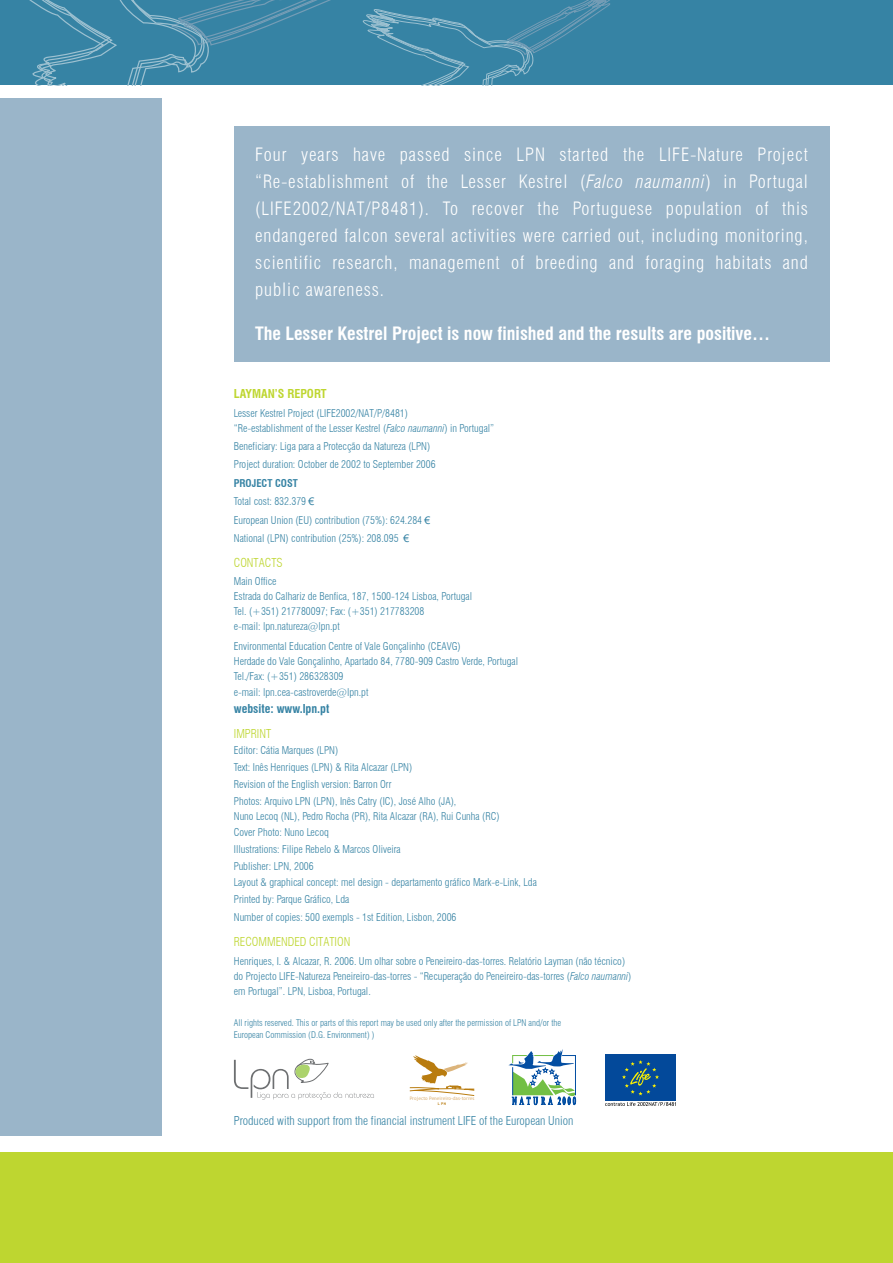
<style>
.page{position:relative;width:893px;height:1263px;background:#fff}
.page>*{position:absolute;margin:0;border:0;box-sizing:border-box;transform-origin:0 0}
.t1{font:300 condensed 18px/27px "Swiss 721 BT";letter-spacing:.05em;color:#fff;text-align:justify}
.t2{font:700 condensed 18px "Swiss 721 BT";color:#fff}
.t3{font:300 condensed 12px "Swiss 721 BT";color:#3683a4}
.t4{font:300 condensed 12px "Swiss 721 BT";color:#bed630}
.t5{font:700 condensed 12px/25px "Swiss 721 BT";color:#3683a4}
.t6{font:700 condensed 12px "Swiss 721 BT";color:#bed630}
.t7{font:300 condensed 10.5px/15px "Swiss 721 BT";color:#3683a4}
.t8{font:300 condensed 9px/12px "Swiss 721 BT";color:#3683a4}
.t9{font:4.8px "Trebuchet MS";color:#dcb47b}
.t10{font:700 3.75px "Trebuchet MS";color:#b97c0f}
.s1{font-style:italic}
.s2{font-weight:700}
.s3{font-family:"Arial";font-weight:400;font-stretch:normal}
.s4{font-weight:300;color:#bed630}
</style>
<div class="page">
<div style="left:605px;top:1054px;width:71px;height:47px;background:#03499a"></div>
<svg style="left:622px;top:1060px;width:37px;height:35px"></svg>
<svg style="left:605px;top:1102px;width:71px;height:4px"></svg>
<svg style="left:508px;top:1049px;width:68px;height:56px"></svg>
<svg style="left:410px;top:1055px;width:64px;height:41px"></svg>
<svg style="left:234px;top:1059px;width:140px;height:40px"></svg>
<div style="left:0;top:1152px;width:893px;height:111px;background:#bed630"></div>
<div style="left:234px;top:126px;width:595px;height:235px;background:#9ab5c9"></div>
<div style="left:0;top:98px;width:162px;height:1037px;background:#9ab5c9"></div>
<div style="left:0;top:0;width:893px;height:85px;background:#3683a4"></div>
<svg style="left:29px;top:0;width:302px;height:85px"></svg>
<svg style="left:362px;top:0;width:248px;height:85px"></svg>
<p class="t1" style="left:255px;top:141px;width:554px">Four years have passed since LPN started the LIFE-Nature Project “Re-establishment of the Lesser Kestrel (<span class="s1">Falco naumanni</span>) in Portugal (LIFE2002/NAT/P8481). To recover the Portuguese population of this endangered falcon several activities were carried out, including monitoring, scientific research, management of breeding and foraging habitats and public awareness.</p>
<p class="t2" style="left:255px;top:323px;width:516px">The Lesser Kestrel Project is now finished and the results are positive…</p>
<p class="t6" style="left:234px;top:387px;width:94px">Layman’S REPORT</p>
<p class="t7" style="left:234px;top:405px;width:262px">Lesser Kestrel Project (LIFE2002/NAT/P/8481)<br>“Re-establishment of the Lesser Kestrel (<span class="s1">Falco naumanni</span>) in Portugal”</p>
<p class="t7" style="left:234px;top:437px;width:203px;line-height:18.5px">Beneficiary: Liga para a Protecção da Natureza (LPN)<br>Project duration: October de 2002 to September 2006<br><span class="s2">Project cost<br></span>Total cost: 832.379 <span class="s3">€<br></span>European Union (EU) contribution (75%): 624.284 <span class="s3">€ </span>National (LPN) contribution (25%): 208.095 <span class="s3">€</span></p>
<p class="t4" style="left:234px;top:555px;width:14px">Contacts</p>
<p class="t7" style="left:234px;top:574px;width:240px">Main Office<br>Estrada do Calhariz de Benfica, 187, 1500-124 Lisboa, Portugal Tel. (+351) 217780097; Fax: (+351) 217783208<br>e-mail: lpn.natureza@lpn.pt</p>
<p class="t7" style="left:234px;top:638px;width:286px">Environmental Education Centre of Vale Gonçalinho (CEAVG)<br>Herdade do Vale Gonçalinho, Apartado 84, 7780-909 Castro Verde, Portugal<br>Tel./Fax: (+351) 286328309</p>
<p class="t7" style="left:234px;top:685px;width:136px">e-mail: lpn.cea-castroverde@lpn.pt</p>
<p class="t5" style="left:234px;top:696px;width:97px">website: www.lpn.pt<br><span class="s4">IMPRINT</span></p>
<p class="t7" style="left:234px;top:742px;width:224px;line-height:16.6px">Editor: Cátia Marques (LPN)<br>Text: Inês Henriques (LPN) &amp; Rita Alcazar (LPN)<br>Revision of the English version: Barron Orr<br>Photos: Arquivo LPN (LPN), Inês Catry (IC), José Alho (JA),</p>
<p class="t7" style="left:234px;top:807px;width:304px;line-height:16.6px">Nuno Lecoq (NL), Pedro Rocha (PR), Rita Alcazar (RA), Rui Cunha (RC)<br>Cover Photo: Nuno Lecoq<br>Illustrations: Filipe Rebelo &amp; Marcos Oliveira<br>Publisher: LPN, 2006<br>Layout &amp; graphical concept: mel design - departamento gráfico Mark-e-Link, Lda Printed by: Parque Gráfico, Lda</p>
<p class="t7" style="left:234px;top:910px;width:224px">Number of copies: 500 exempls - 1st Edition, Lisbon, 2006</p>
<p class="t4" style="left:234px;top:935px;width:118px">RECOMMENDED CITATION</p>
<p class="t7" style="left:234px;top:953px;width:399px">Henriques, I. &amp; Alcazar, R. 2006. Um olhar sobre o Peneireiro-das-torres. Relatório Layman (não técnico) do Projecto LIFE-Natureza Peneireiro-das-torres - “Recuperação do Peneireiro-das-torres (<span class="s1">Falco naumanni</span>) em Portugal”. LPN, Lisboa, Portugal.</p>
<p class="t8" style="left:234px;top:1016px;width:329px">All rights reserved. This or parts of this report may be used only after the permission of LPN and/or the<br>European Commission (D.G. Environment) )</p>
<p class="t9" style="left:410px;top:1095px;width:66px">Projecto Peneireiro-das-torres</p>
<p class="t10" style="left:438px;top:1101px;width:10px">LPN</p>
<p class="t3" style="left:234px;top:1114px;width:341px">Produced with support from the financial instrument LIFE of the European Union</p>
</div>
